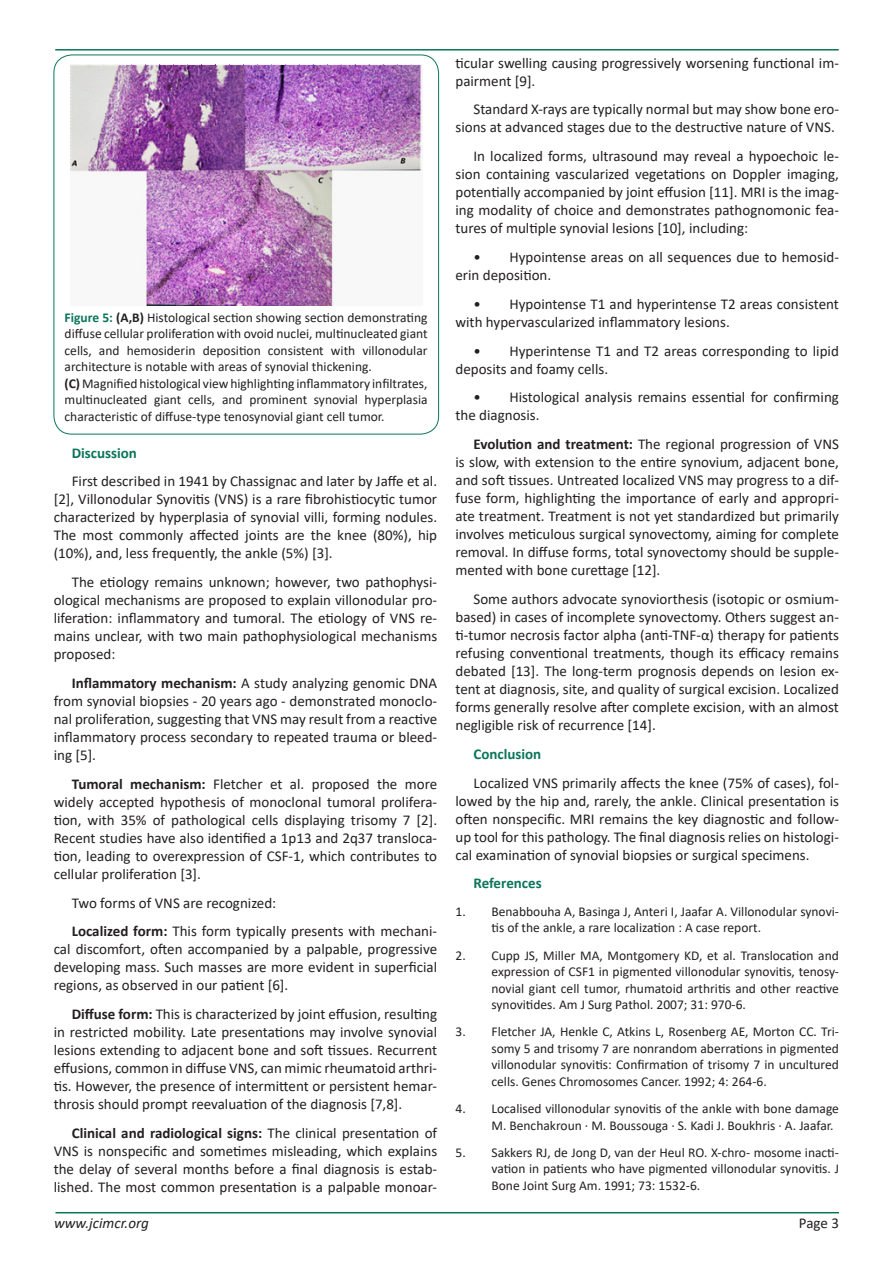
<style>
.page{position:relative;width:893px;height:1263px;background:#fff}
.page>*{position:absolute;margin:0;border:0;box-sizing:border-box;transform-origin:0 0}
.t1{font:15px/18px "Calibri";color:#231f20;text-align:justify}
.t2{font:700 15px "Calibri";color:#0a755b}
.t3{font:italic 15px "Calibri";color:#231f20}
.t4{font:13.5px/16.5px "Calibri";color:#231f20;text-align:justify}
.s1{font-weight:700;color:#0a755b}
.s2{font-weight:700}
</style>
<div class="page">
<hr style="left:55px;top:1212px;width:784px;height:1px;background:#0a755b">
<hr style="left:55px;top:49px;width:784px;height:2px;background:#0a755b">
<img style="left:71px;top:64px;width:351px;height:241px">
<p class="t4" style="left:65px;top:309px;width:364px"><span class="s1">Figure 5:</span> <span class="s2">(A,B)</span> Histological section showing section demonstrating diffuse cellular proliferation with ovoid nuclei, multinucleated giant cells, and hemosiderin deposition consistent with villonodular architecture is notable with areas of synovial thickening.</p>
<p class="t4" style="left:65px;top:375px;width:365px"><span class="s2">(C)</span> Magnified histological view highlighting inflammatory infiltrates, multinucleated giant cells, and prominent synovial hyperplasia characteristic of diffuse-type tenosynovial giant cell tumor.</p>
<p class="t2" style="left:72px;top:442px;width:67px">Discussion</p>
<p class="t1" style="left:54px;top:472px;width:385px;text-indent:18px">First described in 1941 by Chassignac and later by Jaffe et al. [2], Villonodular Synovitis (VNS) is a rare fibrohistiocytic tumor characterized by hyperplasia of synovial villi, forming nodules.<br>The most commonly affected joints are the knee (80%), hip (10%), and, less frequently, the ankle (5%) [3].</p>
<p class="t1" style="left:54px;top:573px;width:385px;text-indent:18px">The etiology remains unknown; however, two pathophysi&shy;ological mechanisms are proposed to explain villonodular pro&shy;liferation: inflammatory and tumoral. The etiology of VNS re&shy;mains unclear, with two main pathophysiological mechanisms proposed:</p>
<p class="t1" style="left:54px;top:674px;width:385px;text-indent:18px"><span class="s2">Inflammatory mechanism:</span> A study analyzing genomic DNA from synovial biopsies - 20 years ago - demonstrated monoclo&shy;nal proliferation, suggesting that VNS may result from a reactive inflammatory process secondary to repeated trauma or bleed&shy;ing [5].</p>
<p class="t1" style="left:54px;top:774px;width:385px;text-indent:18px"><span class="s2">Tumoral mechanism:</span> Fletcher et al. proposed the more widely accepted hypothesis of monoclonal tumoral prolifera&shy;tion, with 35% of pathological cells displaying trisomy 7 [2].<br>Recent studies have also identified a 1p13 and 2q37 transloca&shy;tion, leading to overexpression of CSF-1, which contributes to cellular proliferation [3].</p>
<p class="t1" style="left:72px;top:893px;width:206px">Two forms of VNS are recognized:</p>
<p class="t1" style="left:54px;top:922px;width:385px;text-indent:18px"><span class="s2">Localized form:</span> This form typically presents with mechani&shy;cal discomfort, often accompanied by a palpable, progressive developing mass. Such masses are more evident in superficial regions, as observed in our patient [6].</p>
<p class="t1" style="left:54px;top:1005px;width:385px;text-indent:18px"><span class="s2">Diffuse form:</span> This is characterized by joint effusion, resulting in restricted mobility. Late presentations may involve synovial lesions extending to adjacent bone and soft tissues. Recurrent effusions, common in diffuse VNS, can mimic rheumatoid arthri&shy;tis. However, the presence of intermittent or persistent hemar&shy;throsis should prompt reevaluation of the diagnosis [7,8].</p>
<p class="t1" style="left:54px;top:1124px;width:385px;text-indent:18px"><span class="s2">Clinical and radiological signs:</span> The clinical presentation of VNS is nonspecific and sometimes misleading, which explains the delay of several months before a final diagnosis is estab&shy;lished. The most common presentation is a palpable monoar-</p>
<p class="t1" style="left:455px;top:53px;width:385px">ticular swelling causing progressively worsening functional im&shy;pairment [9].</p>
<p class="t1" style="left:455px;top:100px;width:385px;text-align:right">Standard X-rays are typically normal but may show bone ero&shy;sions at advanced stages due to the destructive nature of VNS.</p>
<p class="t1" style="left:455px;top:147px;width:385px;text-indent:18px">In localized forms, ultrasound may reveal a hypoechoic le&shy;sion containing vascularized vegetations on Doppler imaging, potentially accompanied by joint effusion [11]. MRI is the imag&shy;ing modality of choice and demonstrates pathognomonic fea&shy;tures of multiple synovial lesions [10], including:</p>
<p class="t1" style="left:455px;top:248px;width:385px;text-indent:18px">• Hypointense areas on all sequences due to hemosid&shy;erin deposition.</p>
<p class="t1" style="left:455px;top:294px;width:385px;text-indent:18px">• Hypointense T1 and hyperintense T2 areas consistent with hypervascularized inflammatory lesions.</p>
<p class="t1" style="left:455px;top:341px;width:385px;text-indent:18px">• Hyperintense T1 and T2 areas corresponding to lipid deposits and foamy cells.</p>
<p class="t1" style="left:455px;top:388px;width:385px;text-indent:18px">• Histological analysis remains essential for confirming the diagnosis.</p>
<p class="t1" style="left:455px;top:435px;width:385px;text-indent:18px"><span class="s2">Evolution and treatment:</span> The regional progression of VNS is slow, with extension to the entire synovium, adjacent bone, and soft tissues. Untreated localized VNS may progress to a dif&shy;fuse form, highlighting the importance of early and appropri&shy;ate treatment. Treatment is not yet standardized but primarily involves meticulous surgical synovectomy, aiming for complete removal. In diffuse forms, total synovectomy should be supple&shy;mented with bone curettage [12].</p>
<p class="t1" style="left:455px;top:590px;width:385px;text-indent:18px">Some authors advocate synoviorthesis (isotopic or osmium&shy;based) in cases of incomplete synovectomy. Others suggest an&shy;ti-tumor necrosis factor alpha (anti-TNF-α) therapy for patients refusing conventional treatments, though its efficacy remains debated [13]. The long-term prognosis depends on lesion ex&shy;tent at diagnosis, site, and quality of surgical excision. Localized forms generally resolve after complete excision, with an almost negligible risk of recurrence [14].</p>
<p class="t2" style="left:473px;top:743px;width:69px">Conclusion</p>
<p class="t1" style="left:455px;top:773px;width:385px;text-indent:18px">Localized VNS primarily affects the knee (75% of cases), fol&shy;lowed by the hip and, rarely, the ankle. Clinical presentation is often nonspecific. MRI remains the key diagnostic and follow&shy;up tool for this pathology. The final diagnosis relies on histologi&shy;cal examination of synovial biopsies or surgical specimens.</p>
<p class="t2" style="left:473px;top:873px;width:70px">References</p>
<p class="t4" style="left:491px;top:903px;width:349px;text-indent:-36px">1. Benabbouha A, Basinga J, Anteri I, Jaafar A. Villonodular synovi&shy;tis of the ankle, a rare localization : A case report.</p>
<p class="t4" style="left:491px;top:946px;width:349px;text-indent:-36px">2. Cupp JS, Miller MA, Montgomery KD, et al. Translocation and expression of CSF1 in pigmented villonodular synovitis, tenosy&shy;novial giant cell tumor, rhumatoid arthritis and other reactive synovitides. Am J Surg Pathol. 2007; 31: 970-6.</p>
<p class="t4" style="left:491px;top:1023px;width:349px;text-indent:-36px">3. Fletcher JA, Henkle C, Atkins L, Rosenberg AE, Morton CC. Tri&shy;somy 5 and trisomy 7 are nonrandom aberrations in pigmented villonodular synovitis: Confirmation of trisomy 7 in uncultured cells. Genes Chromosomes Cancer. 1992; 4: 264-6.</p>
<p class="t4" style="left:491px;top:1100px;width:349px;text-indent:-36px">4. Localised villonodular synovitis of the ankle with bone damage<br>M. Benchakroun · M. Boussouga · S. Kadi J. Boukhris · A. Jaafar.</p>
<p class="t4" style="left:491px;top:1144px;width:349px;text-indent:-36px">5. Sakkers RJ, de Jong D, van der Heul RO. X-chro- mosome inacti&shy;vation in patients who have pigmented villonodular synovitis. J Bone Joint Surg Am. 1991; 73: 1532-6.</p>
<p class="t3" style="left:54px;top:1212px;width:96px">www.jcimcr.org</p>
<p class="t1" style="left:799px;top:1213px;width:42px">Page 3</p>
</div>
